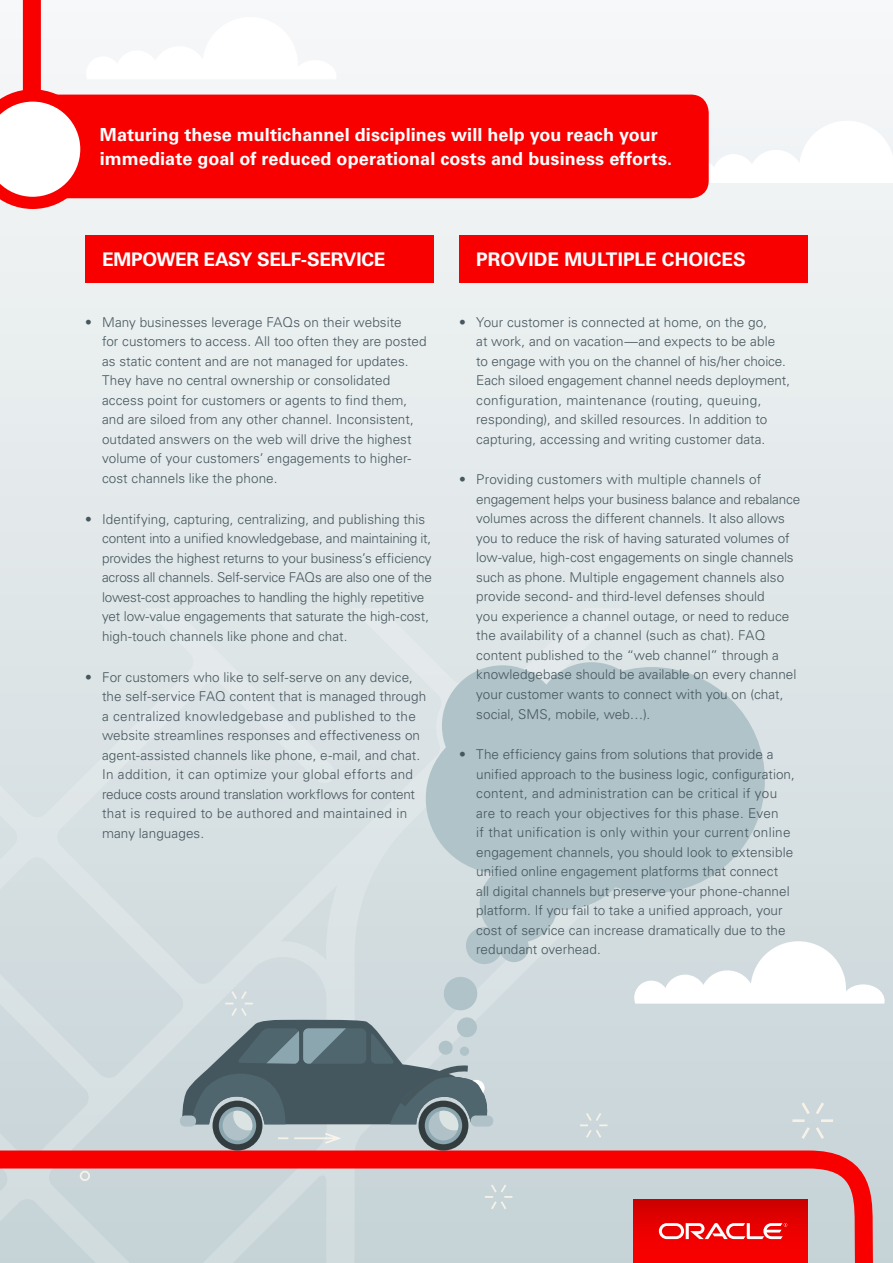
<style>
.page{position:relative;width:893px;height:1263px;background:#fff}
.page>*{position:absolute;margin:0;border:0;box-sizing:border-box;transform-origin:0 0}
.SUBHEAD_RED_STRIP{font:700 18.75px "Univers LT Std";letter-spacing:-.01em;color:#fff}
.Bodycopy_9pt{font:700 18px/24px "Univers LT Std";letter-spacing:.005em;color:#fff}
.Bulleted_Bodycopy_9p{font:300 13.5px/19.5px "Univers LT Std";letter-spacing:.005em;color:#46575e}
</style>
<div class="page">
<div style="left:0;top:0;width:893px;height:1263px;background:linear-gradient(to bottom,#f7f7f8,#c6d3d7)"></div>
<svg style="left:709px;top:121px;width:184px;height:62px"></svg>
<div style="left:33px;top:95px;width:676px;height:103px;background:#f80000;border-radius:18px"></div>
<svg style="left:634px;top:941px;width:250px;height:62px"></svg>
<svg style="left:0;top:608px;width:622px;height:533px;background:#d6dfe2"></svg>
<svg style="left:0;top:1141px;width:882px;height:122px;background:#d0b2b5"></svg>
<div style="left:213px;top:1100px;width:49px;height:50px;background:#333d40;border-radius:50%"></div>
<svg style="left:219px;top:1107px;width:37px;height:37px"></svg>
<div style="left:223px;top:1111px;width:29px;height:29px;background:#b0c2c7;border-radius:50%"></div>
<div style="left:418px;top:1100px;width:50px;height:50px;background:#333d40;border-radius:50%"></div>
<svg style="left:425px;top:1107px;width:37px;height:37px"></svg>
<div style="left:429px;top:1111px;width:29px;height:29px;background:#b0c2c7;border-radius:50%"></div>
<div style="left:471px;top:1115px;width:22px;height:11px;background:#b0c2c7;border-radius:5px"></div>
<div style="left:180px;top:1115px;width:16px;height:11px;background:#b0c2c7;border-radius:5px"></div>
<svg style="left:0;top:0;width:336px;height:209px"></svg>
<svg style="left:559px;top:1111px;width:75px;height:44px;background:#d0c1c4"></svg>
<svg style="left:753px;top:1099px;width:110px;height:99px;background:#d4abae"></svg>
<div style="left:85px;top:235px;width:349px;height:48px;background:#f80000"></div>
<div style="left:459px;top:235px;width:349px;height:48px;background:#f80000"></div>
<svg style="left:182px;top:1019px;width:307px;height:111px;background:#77888e"></svg>
<div style="left:460px;top:1046px;width:9px;height:10px;background:#b0c3c8;border-radius:50%"></div>
<div style="left:539px;top:667px;width:226px;height:226px;background:#b0c3c8;border-radius:50%"></div>
<div style="left:535px;top:662px;width:114px;height:114px;background:#b0c3c8;border-radius:50%"></div>
<div style="left:426px;top:723px;width:150px;height:151px;background:#b0c3c8;border-radius:50%"></div>
<div style="left:442px;top:665px;width:121px;height:121px;background:#b0c3c8;border-radius:50%"></div>
<div style="left:489px;top:763px;width:147px;height:147px;background:#b0c3c8;border-radius:50%"></div>
<div style="left:480px;top:865px;width:78px;height:78px;background:#b0c3c8;border-radius:50%"></div>
<div style="left:466px;top:927px;width:37px;height:37px;background:#b0c3c8;border-radius:50%"></div>
<div style="left:499px;top:932px;width:30px;height:30px;background:#b0c3c8;border-radius:50%"></div>
<div style="left:444px;top:977px;width:33px;height:33px;background:#b0c3c8;border-radius:50%"></div>
<div style="left:457px;top:1017px;width:20px;height:20px;background:#b0c3c8;border-radius:50%"></div>
<div style="left:439px;top:1041px;width:14px;height:14px;background:#b0c3c8;border-radius:50%"></div>
<div style="left:634px;top:1199px;width:174px;height:64px;background:linear-gradient(to bottom,#d00000,#f00)"></div>
<svg style="left:659px;top:1219px;width:128px;height:28px"></svg>
<p class="Bodycopy_9pt" style="left:100px;top:123px;width:574px">Maturing these multichannel disciplines will help you reach your immediate goal of reduced operational costs and business efforts.</p>
<p class="SUBHEAD_RED_STRIP" style="left:102px;top:248px;width:285px">EMPOWER EASY SELF-SERVICE</p>
<p class="SUBHEAD_RED_STRIP" style="left:476px;top:248px;width:271px">PROVIDE MULTIPLE CHOICES</p>
<p class="Bulleted_Bodycopy_9p" style="left:102px;top:312px;width:326px;text-indent:-17px">• Many businesses leverage FAQs on their website<br>for customers to access. All too often they are posted as static content and are not managed for updates.<br>They have no central ownership or consolidated access point for customers or agents to find them, and are siloed from any other channel. Inconsistent, outdated answers on the web will drive the highest volume of your customers’ engagements to higher&shy;cost channels like the phone.</p>
<p class="Bulleted_Bodycopy_9p" style="left:102px;top:509px;width:332px;text-indent:-17px">• Identifying, capturing, centralizing, and publishing this content into a unified knowledgebase, and maintaining it, provides the highest returns to your business’s efficiency across all channels. Self-service FAQs are also one of the lowest-cost approaches to handling the highly repetitive yet low-value engagements that saturate the high-cost, high-touch channels like phone and chat.</p>
<p class="Bulleted_Bodycopy_9p" style="left:102px;top:667px;width:326px;text-indent:-17px">• For customers who like to self-serve on any device, the self-service FAQ content that is managed through a centralized knowledgebase and published to the website streamlines responses and effectiveness on agent-assisted channels like phone, e-mail, and chat.<br>In addition, it can optimize your global efforts and reduce costs around translation workflows for content that is required to be authored and maintained in many languages.</p>
<p class="Bulleted_Bodycopy_9p" style="left:476px;top:312px;width:315px;text-indent:-17px">• Your customer is connected at home, on the go,<br>at work, and on vacation—and expects to be able to engage with you on the channel of his/her choice.<br>Each siloed engagement channel needs deployment, configuration, maintenance (routing, queuing, responding), and skilled resources. In addition to capturing, accessing and writing customer data.</p>
<p class="Bulleted_Bodycopy_9p" style="left:476px;top:470px;width:325px;text-indent:-17px">• Providing customers with multiple channels of engagement helps your business balance and rebalance volumes across the different channels. It also allows you to reduce the risk of having saturated volumes of low-value, high-cost engagements on single channels such as phone. Multiple engagement channels also provide second- and third-level defenses should<br>you experience a channel outage, or need to reduce the availability of a channel (such as chat). FAQ content published to the “web channel” through a knowledgebase should be available on every channel your customer wants to connect with you on (chat, social, SMS, mobile, web…).</p>
<p class="Bulleted_Bodycopy_9p" style="left:476px;top:745px;width:320px;text-indent:-17px">• The efficiency gains from solutions that provide a unified approach to the business logic, configuration, content, and administration can be critical if you are to reach your objectives for this phase. Even<br>if that unification is only within your current online engagement channels, you should look to extensible unified online engagement platforms that connect<br>all digital channels but preserve your phone-channel platform. If you fail to take a unified approach, your cost of service can increase dramatically due to the redundant overhead.</p>
</div>
